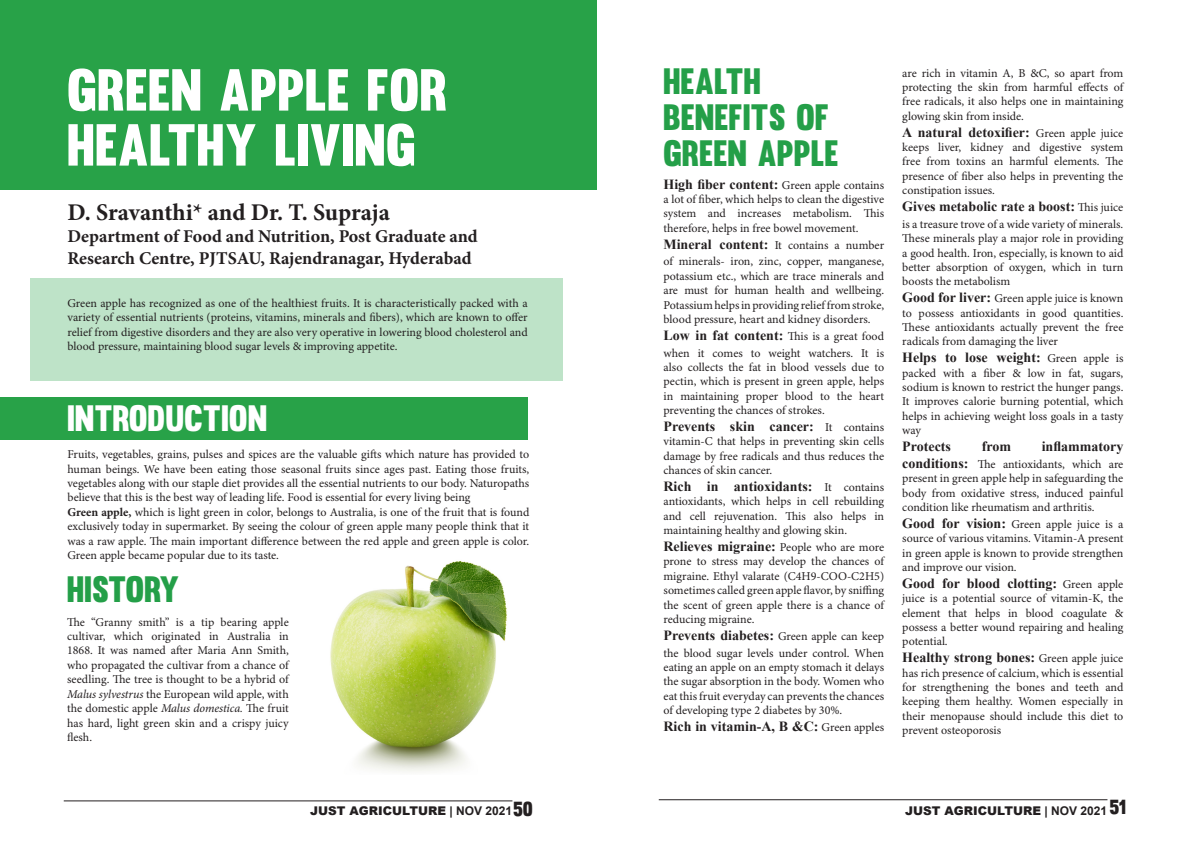
<style>
.page{position:relative;width:1191px;height:842px;background:#fff}
.page>*{position:absolute;margin:0;border:0;box-sizing:border-box;transform-origin:0 0}
.t1{font:58px/55px "Muro";color:#fff}
.t2{font:36px/36px "Muro";color:#249f48}
.t3{font:36px "Muro";color:#fff}
.t4{font:700 24px "Minion Pro";letter-spacing:-.005em;color:#231f20}
.t5{font:700 18px/21.6px "Minion Pro";color:#231f20}
.t6{font:700 14px "Times New Roman";color:#231f20}
.t7{font:12px/14.4px "Minion Pro";color:#231f20;text-align:justify}
.t8{font:900 12px "Arial";color:#231f20}
.s1{font-weight:700}
.s2{font-style:italic}
.s3{font-family:"Minion Pro";font-weight:400;font-size:12px}
.s4{font-family:"Times New Roman";font-weight:700;font-size:14px}
.s5{font-family:"Muro";font-weight:400;font-size:20px}
</style>
<div class="page">
<hr style="left:64px;top:800px;width:448px;height:1px;background:#231f20">
<hr style="left:659px;top:799px;width:448px;height:1px;background:#231f20">
<img style="left:330px;top:561px;width:177px;height:211px">
<div style="left:0;top:0;width:596px;height:189px;background:#28a248"></div>
<div style="left:31px;top:278px;width:532px;height:103px;background:#bee3c8"></div>
<div style="left:0;top:398px;width:527px;height:42px;background:#28a248"></div>
<p class="t1" style="left:67px;top:62px;width:382px">GREEN APPLE FOR<br>HEALTHY LIVING</p>
<p class="t4" style="left:67px;top:196px;width:324px">D. Sravanthi* and Dr. T. Supraja</p>
<p class="t5" style="left:67px;top:225px;width:412px">Department of Food and Nutrition, Post Graduate and<br>Research Centre, PJTSAU, Rajendranagar, Hyderabad</p>
<p class="t7" style="left:67px;top:296px;width:462px">Green apple has recognized as one of the healthiest fruits. It is characteristically packed with a variety of essential nutrients (proteins, vitamins, minerals and fibers), which are known to offer relief from digestive disorders and they are also very operative in lowering blood cholesterol and blood pressure, maintaining blood sugar levels &amp; improving appetite.</p>
<p class="t3" style="left:67px;top:396px;width:202px">INTRODUCTION</p>
<p class="t7" style="left:67px;top:447px;width:463px">Fruits, vegetables, grains, pulses and spices are the valuable gifts which nature has provided to human beings. We have been eating those seasonal fruits since ages past. Eating those fruits, vegetables along with our staple diet provides all the essential nutrients to our body. Naturopaths believe that this is the best way of leading life. Food is essential for every living being</p>
<p class="t7" style="left:67px;top:505px;width:463px"><span class="s1">Green apple,</span> which is light green in color, belongs to Australia, is one of the fruit that is found exclusively today in supermarket. By seeing the colour of green apple many people think that it was a raw apple. The main important difference between the red apple and green apple is color.<br>Green apple became popular due to its taste.</p>
<p class="t2" style="left:67px;top:571px;width:114px">HISTORY</p>
<p class="t7" style="left:67px;top:615px;width:223px">The “Granny smith” is a tip bearing apple cultivar, which originated in Australia in 1868. It was named after Maria Ann Smith, who propagated the cultivar from a chance of seedling. The tree is thought to be a hybrid of <span class="s2">Malus sylvestrus</span> the European wild apple, with the domestic apple <span class="s2">Malus domestica.</span> The fruit has hard, light green skin and a crispy juicy flesh.</p>
<p class="t2" style="left:663px;top:63px;width:177px">HEALTH<br>BENEFITS OF<br>GREEN APPLE</p>
<p class="t7" style="left:902px;top:66px;width:223px">are rich in vitamin A, B &amp;C, so apart from protecting the skin from harmful effects of free radicals, it also helps one in maintaining glowing skin from inside.</p>
<p class="t6" style="left:902px;top:122px;width:223px">A natural detoxifier: <span class="s3">Green apple juice</span></p>
<p class="t7" style="left:902px;top:140px;width:223px">keeps liver, kidney and digestive system free from toxins an harmful elements. The presence of fiber also helps in preventing the constipation issues.</p>
<p class="t6" style="left:902px;top:196px;width:223px">Gives metabolic rate a boost: <span class="s3">This juice</span></p>
<p class="t7" style="left:902px;top:217px;width:223px">is a treasure trove of a wide variety of minerals.<br>These minerals play a major role in providing a good health. Iron, especially, is known to aid better absorption of oxygen, which in turn boosts the metabolism</p>
<p class="t7" style="left:902px;top:292px;width:223px"><span class="s4">Good for liver:</span> Green apple juice is known to possess antioxidants in good quantities.<br>These antioxidants actually prevent the free radicals from damaging the liver</p>
<p class="t6" style="left:902px;top:347px;width:223px">Helps to lose weight: <span class="s3">Green apple is</span></p>
<p class="t7" style="left:902px;top:366px;width:223px">packed with a fiber &amp; low in fat, sugars, sodium is known to restrict the hunger pangs.<br>It improves calorie burning potential, which helps in achieving weight loss goals in a tasty way</p>
<p class="t6" style="left:902px;top:436px;width:50px">Protects</p>
<p class="t6" style="left:981px;top:436px;width:31px">from</p>
<p class="t6" style="left:1041px;top:436px;width:83px">inflammatory</p>
<p class="t7" style="left:902px;top:457px;width:223px"><span class="s4">conditions:</span> The antioxidants, which are present in green apple help in safeguarding the body from oxidative stress, induced painful condition like rheumatism and arthritis.</p>
<p class="t7" style="left:902px;top:517px;width:223px"><span class="s4">Good for vision:</span> Green apple juice is a source of various vitamins. Vitamin-A present in green apple is known to provide strengthen and improve our vision.</p>
<p class="t6" style="left:902px;top:573px;width:223px">Good for blood clotting: <span class="s3">Green apple</span></p>
<p class="t7" style="left:902px;top:592px;width:223px">juice is a potential source of vitamin-K, the element that helps in blood coagulate &amp; possess a better wound repairing and healing potential.</p>
<p class="t6" style="left:902px;top:647px;width:223px">Healthy strong bones: <span class="s3">Green apple juice</span></p>
<p class="t7" style="left:902px;top:666px;width:223px">has rich presence of calcium, which is essential for strengthening the bones and teeth and keeping them healthy. Women especially in their menopause should include this diet to prevent osteoporosis</p>
<p class="t7" style="left:663px;top:178px;width:222px"><span class="s4">High fiber content:</span> Green apple contains a lot of fiber, which helps to clean the digestive system and increases metabolism. This therefore, helps in free bowel movement.</p>
<p class="t7" style="left:663px;top:237px;width:222px;line-height:16.8px"><span class="s4">Mineral content:</span> It contains a number of minerals- iron, zinc, copper, manganese,</p>
<p class="t7" style="left:663px;top:269px;width:222px">potassium etc., which are trace minerals and are must for human health and wellbeing.<br>Potassium helps in providing relief from stroke, blood pressure, heart and kidney disorders.</p>
<p class="t6" style="left:663px;top:325px;width:222px">Low in fat content: <span class="s3">This is a great food</span></p>
<p class="t7" style="left:663px;top:346px;width:222px">when it comes to weight watchers. It is also collects the fat in blood vessels due to pectin, which is present in green apple, helps in maintaining proper blood to the heart preventing the chances of strokes.</p>
<p class="t6" style="left:663px;top:416px;width:222px">Prevents skin cancer: <span class="s3">It contains</span></p>
<p class="t7" style="left:663px;top:435px;width:222px">vitamin-C that helps in preventing skin cells damage by free radicals and thus reduces the chances of skin cancer.</p>
<p class="t6" style="left:663px;top:476px;width:222px">Rich in antioxidants: <span class="s3">It contains</span></p>
<p class="t7" style="left:663px;top:495px;width:222px">antioxidants, which helps in cell rebuilding and cell rejuvenation. This also helps in maintaining healthy and glowing skin.</p>
<p class="t6" style="left:663px;top:536px;width:222px">Relieves migraine: <span class="s3">People who are more</span></p>
<p class="t7" style="left:663px;top:555px;width:222px">prone to stress may develop the chances of migraine. Ethyl valarate (C4H9-COO-C2H5) sometimes called green apple flavor, by sniffing the scent of green apple there is a chance of reducing migraine.</p>
<p class="t6" style="left:663px;top:625px;width:222px">Prevents diabetes: <span class="s3">Green apple can keep</span></p>
<p class="t7" style="left:663px;top:646px;width:222px">the blood sugar levels under control. When eating an apple on an empty stomach it delays the sugar absorption in the body. Women who eat this fruit everyday can prevents the chances of developing type 2 diabetes by 30%.</p>
<p class="t6" style="left:663px;top:716px;width:222px">Rich in vitamin-A, B &amp;C: <span class="s3">Green apples</span></p>
<p class="t8" style="left:310px;top:802px;width:224px">JUST AGRICULTURE <span class="s1">| NOV 2021</span><span class="s5">50</span></p>
<p class="t8" style="left:905px;top:802px;width:223px">JUST AGRICULTURE <span class="s1">| NOV 2021</span> <span class="s5">51</span></p>
</div>
